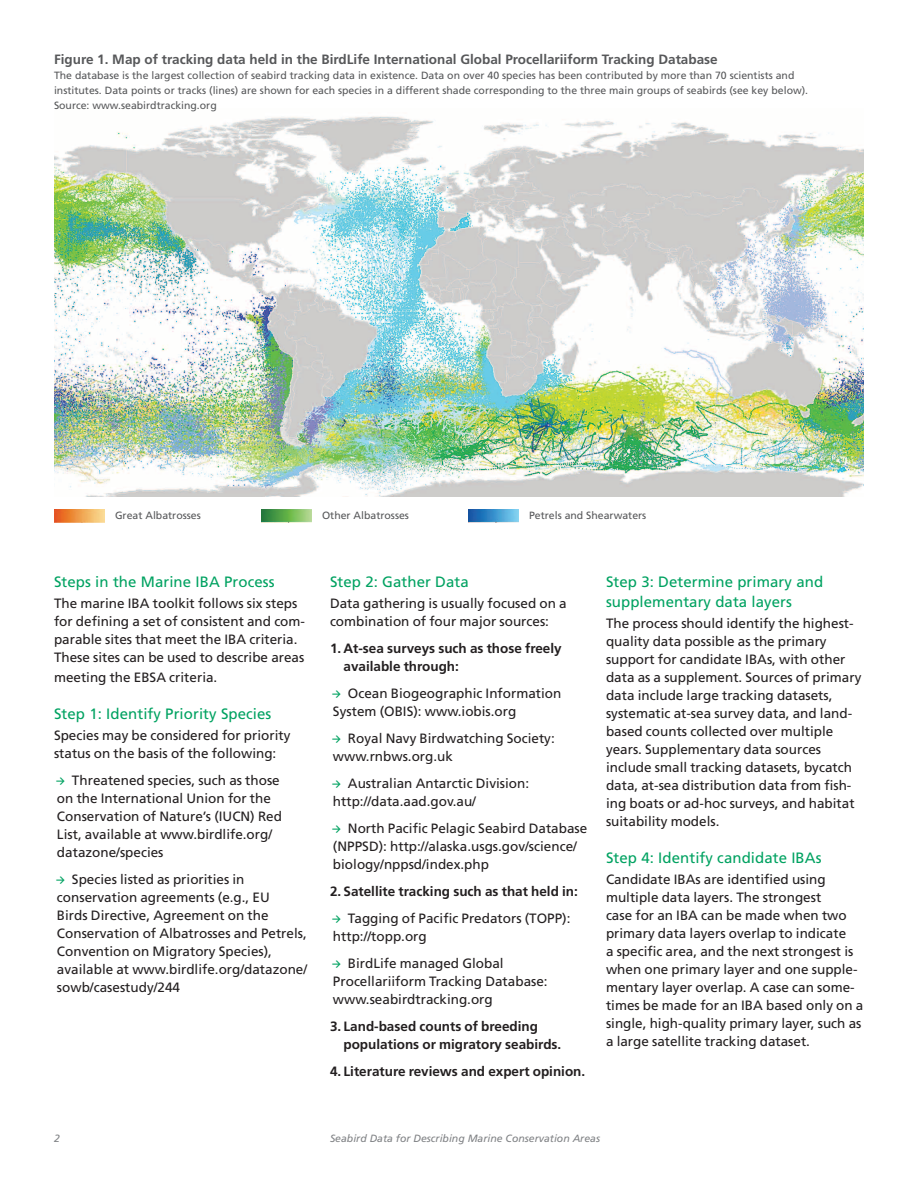
<style>
.page{position:relative;width:918px;height:1188px;background:#fff}
.page>*{position:absolute;margin:0;border:0;box-sizing:border-box;transform-origin:0 0}
.t1{font:15px/19.5px "Frutiger LT Std";letter-spacing:.005em;color:#00a261}
.t2{font:13.5px/18px "Frutiger LT Std";color:#231f20}
.t3{font:700 13.5px/18px "Frutiger LT Std";color:#231f20}
.t4{font:700 13.5px "Frutiger LT Std";color:#57585a}
.t5{font:10.5px/15px "Frutiger LT Std";color:#57585a}
.t6{font:italic 10.5px "Frutiger LT Std";color:#808285}
</style>
<div class="page">
<img style="left:54px;top:116px;width:810px;height:380px">
<img style="left:54px;top:510px;width:51px;height:12px">
<img style="left:261px;top:510px;width:51px;height:12px">
<img style="left:468px;top:510px;width:51px;height:12px">
<p class="t4" style="left:54px;top:52px;width:665px">Figure 1. Map of tracking data held in the BirdLife International Global Procellariiform Tracking Database</p>
<p class="t5" style="left:54px;top:68px;width:756px">The database is the largest collection of seabird tracking data in existence. Data on over 40 species has been contributed by more than 70 scientists and institutes. Data points or tracks (lines) are shown for each species in a different shade corresponding to the three main groups of seabirds (see key below).<br>Source: www.seabirdtracking.org</p>
<p class="t5" style="left:115px;top:508px;width:87px">Great Albatrosses</p>
<p class="t5" style="left:322px;top:508px;width:88px">Other Albatrosses</p>
<p class="t5" style="left:529px;top:508px;width:119px">Petrels and Shearwaters</p>
<p class="t1" style="left:54px;top:572px;width:222px">Steps in the Marine IBA Process</p>
<p class="t2" style="left:54px;top:595px;width:253px">The marine IBA toolkit follows six steps for defining a set of consistent and com&shy;parable sites that meet the IBA criteria.<br>These sites can be used to describe areas</p>
<p class="t2" style="left:54px;top:668px;width:165px">meeting the EBSA criteria.</p>
<p class="t1" style="left:54px;top:704px;width:219px">Step 1: Identify Priority Species</p>
<p class="t2" style="left:54px;top:727px;width:238px">Species may be considered for priority status on the basis of the following:</p>
<p class="t2" style="left:57px;top:772px;width:227px;text-indent:15px">Threatened species, such as those on the International Union for the<br>Conservation of Nature’s (IUCN) Red<br>List, available at www.birdlife.org/ datazone/species</p>
<p class="t2" style="left:57px;top:871px;width:252px;text-indent:15px">Species listed as priorities in conservation agreements (e.g., EU<br>Birds Directive, Agreement on the Conservation of Albatrosses and Petrels, Convention on Migratory Species), available at www.birdlife.org/datazone/ sowb/casestudy/244</p>
<p class="t1" style="left:330px;top:572px;width:140px">Step 2: Gather Data</p>
<p class="t2" style="left:330px;top:595px;width:238px">Data gathering is usually focused on a combination of four major sources:</p>
<p class="t3" style="left:344px;top:640px;width:220px;text-indent:-14px">1. At-sea surveys such as those freely available through:</p>
<p class="t2" style="left:333px;top:685px;width:230px;text-indent:15px">Ocean Biogeographic Information<br>System (OBIS): www.iobis.org</p>
<p class="t2" style="left:333px;top:730px;width:223px;text-indent:15px">Royal Navy Birdwatching Society: www.rnbws.org.uk</p>
<p class="t2" style="left:333px;top:775px;width:198px;text-indent:15px">Australian Antarctic Division: http://data.aad.gov.au/</p>
<p class="t2" style="left:333px;top:820px;width:256px;text-indent:15px">North Pacific Pelagic Seabird Database (NPPSD): http://alaska.usgs.gov/science/ biology/nppsd/index.php</p>
<p class="t3" style="left:330px;top:883px;width:249px">2. Satellite tracking such as that held in:</p>
<p class="t2" style="left:333px;top:910px;width:239px;text-indent:15px">Tagging of Pacific Predators (TOPP): http://topp.org</p>
<p class="t2" style="left:333px;top:955px;width:216px;text-indent:15px">BirdLife managed Global<br>Procellariiform Tracking Database: www.seabirdtracking.org</p>
<p class="t3" style="left:344px;top:1018px;width:219px;text-indent:-14px">3. Land-based counts of breeding populations or migratory seabirds.</p>
<p class="t3" style="left:330px;top:1063px;width:257px">4. Literature reviews and expert opinion.</p>
<p class="t1" style="left:606px;top:572px;width:219px">Step 3: Determine primary and supplementary data layers</p>
<p class="t2" style="left:606px;top:614px;width:257px">The process should identify the highest&shy;quality data possible as the primary support for candidate IBAs, with other data as a supplement. Sources of primary data include large tracking datasets, systematic at-sea survey data, and land&shy;based counts collected over multiple years. Supplementary data sources include small tracking datasets, bycatch data, at-sea distribution data from fish&shy;ing boats or ad-hoc surveys, and habitat suitability models.</p>
<p class="t1" style="left:606px;top:848px;width:217px">Step 4: Identify candidate IBAs</p>
<p class="t2" style="left:606px;top:871px;width:259px">Candidate IBAs are identified using multiple data layers. The strongest<br>case for an IBA can be made when two primary data layers overlap to indicate<br>a specific area, and the next strongest is when one primary layer and one supple&shy;mentary layer overlap. A case can some&shy;times be made for an IBA based only on a single, high-quality primary layer, such as a large satellite tracking dataset.</p>
<p class="t6" style="left:54px;top:1132px;width:7px">2</p>
<p class="t6" style="left:330px;top:1132px;width:272px">Seabird Data for Describing Marine Conservation Areas</p>
</div>
